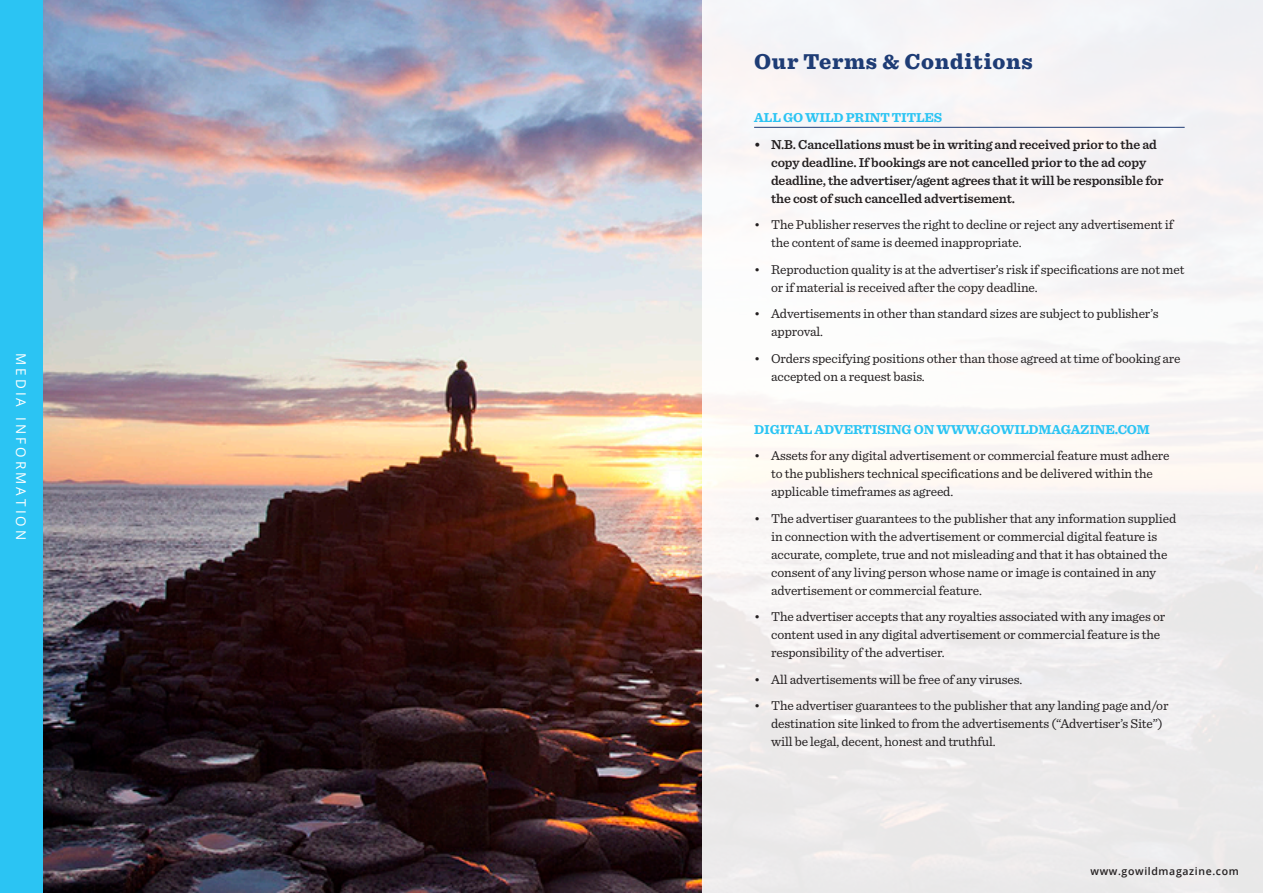
<style>
.page{position:relative;width:1263px;height:893px;background:#fff}
.page>*{position:absolute;margin:0;border:0;box-sizing:border-box;transform-origin:0 0}
.t1{font:900 22.5px "Sentinel";letter-spacing:.03em;color:#1e3c75}
.t2{font:13.5px/18px "Sentinel";letter-spacing:-.01em;color:#231f20}
.t3{font:600 13.5px/18px "Sentinel";letter-spacing:-.01em;color:#231f20}
.t4{font:700 13.5px "Sentinel";letter-spacing:-.01em;color:#2bc4f3}
.t5{font:13.5px "Open Sans";letter-spacing:.23em;color:#fff}
.t6{font:600 10.5px "Open Sans";letter-spacing:.06em;color:#231f20}
</style>
<div class="page">
<img style="left:43px;top:0;width:659px;height:893px">
<div style="left:702px;top:0;width:561px;height:893px;background:#f5f3f4"></div>
<div style="left:0;top:0;width:43px;height:893px;background:#2bc4f3"></div>
<hr style="left:754px;top:127px;width:431px;height:1px;background:#1e3c75">
<p class="t5" style="left:30px;top:353px;width:189px;rotate:90deg">MEDIA INFORMATION</p>
<p class="t1" style="left:754px;top:44px;width:280px">Our Terms &amp; Conditions</p>
<p class="t4" style="left:754px;top:107px;width:190px">ALL GO WILD PRINT TITLES</p>
<p class="t3" style="left:771px;top:134px;width:394px;text-indent:-17px">• N.B. Cancellations must be in writing and received prior to the ad copy deadline. If bookings are not cancelled prior to the ad copy deadline, the advertiser/agent agrees that it will be responsible for the cost of such cancelled advertisement.</p>
<p class="t2" style="left:771px;top:215px;width:403px;text-indent:-17px">• The Publisher reserves the right to decline or reject any advertisement if the content of same is deemed inappropriate.</p>
<p class="t2" style="left:771px;top:259px;width:415px;text-indent:-17px">• Reproduction quality is at the advertiser’s risk if specifications are not met or if material is received after the copy deadline.</p>
<p class="t2" style="left:771px;top:304px;width:389px;text-indent:-17px">• Advertisements in other than standard sizes are subject to publisher’s approval.</p>
<p class="t2" style="left:771px;top:348px;width:411px;text-indent:-17px">• Orders specifying positions other than those agreed at time of booking are accepted on a request basis.</p>
<p class="t4" style="left:754px;top:418px;width:397px">DIGITAL ADVERTISING ON WWW.GOWILDMAGAZINE.COM</p>
<p class="t2" style="left:771px;top:446px;width:400px;text-indent:-17px">• Assets for any digital advertisement or commercial feature must adhere to the publishers technical specifications and be delivered within the applicable timeframes as agreed.</p>
<p class="t2" style="left:771px;top:508px;width:407px;text-indent:-17px">• The advertiser guarantees to the publisher that any information supplied in connection with the advertisement or commercial digital feature is accurate, complete, true and not misleading and that it has obtained the consent of any living person whose name or image is contained in any advertisement or commercial feature.</p>
<p class="t2" style="left:771px;top:607px;width:396px;text-indent:-17px">• The advertiser accepts that any royalties associated with any images or content used in any digital advertisement or commercial feature is the responsibility of the advertiser.</p>
<p class="t2" style="left:754px;top:669px;width:270px">• All advertisements will be free of any viruses.</p>
<p class="t2" style="left:771px;top:696px;width:399px;text-indent:-17px">• The advertiser guarantees to the publisher that any landing page and/or destination site linked to from the advertisements (“Advertiser’s Site”) will be legal, decent, honest and truthful.</p>
<p class="t6" style="left:1090px;top:864px;width:150px">www.gowildmagazine.com</p>
</div>
